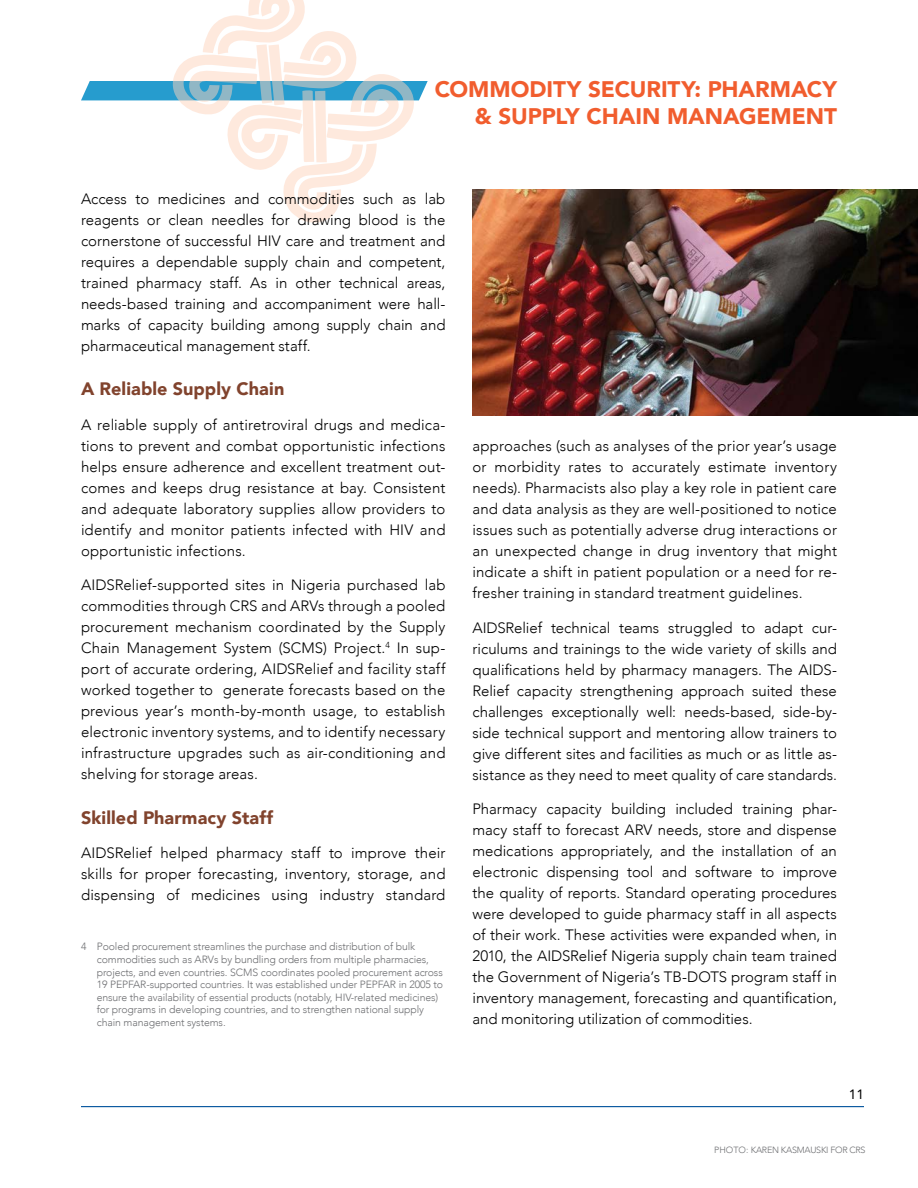
<style>
.page{position:relative;width:918px;height:1188px;background:#fff}
.page>*{position:absolute;margin:0;border:0;box-sizing:border-box;transform-origin:0 0}
.t1{font:900 22.5px/27px "Avenir";color:#f15d2e;text-align:right}
.t2{font:900 18px "Avenir";letter-spacing:.005em;color:#81432d}
.t3{font:300 15px/21px "Avenir";letter-spacing:.005em;color:#000;text-align:justify}
.t4{font:13.5px "Avenir";color:#000}
.t5{font:300 10.5px/12.6px "Avenir";letter-spacing:-.01em;color:#6d6e71}
.t6{font:300 9px "Avenir";letter-spacing:-.03em;color:#6d6e71}
</style>
<div class="page">
<hr style="left:81px;top:1106px;width:783px;height:1px;background:#00529c">
<svg style="left:81px;top:81px;width:347px;height:19px;background:#39a4d2"></svg>
<svg style="left:169px;top:0;width:247px;height:223px"></svg>
<img style="left:472px;top:189px;width:446px;height:227px">
<h1 class="t1" style="left:435px;top:75px;width:404px">COMMODITY SECURITY: PHARMACY &amp; SUPPLY CHAIN MANAGEMENT</h1>
<p class="t3" style="left:81px;top:188px;width:366px">Access to medicines and commodities such as lab reagents or clean needles for drawing blood is the cornerstone of successful HIV care and treatment and requires a dependable supply chain and competent, trained pharmacy staff. As in other technical areas, needs-based training and accompaniment were hall&shy;marks of capacity building among supply chain and pharmaceutical management staff.</p>
<p class="t2" style="left:81px;top:374px;width:205px">A Reliable Supply Chain</p>
<p class="t3" style="left:81px;top:414px;width:366px">A reliable supply of antiretroviral drugs and medica&shy;tions to prevent and combat opportunistic infections helps ensure adherence and excellent treatment out&shy;comes and keeps drug resistance at bay. Consistent and adequate laboratory supplies allow providers to identify and monitor patients infected with HIV and opportunistic infections.</p>
<p class="t3" style="left:81px;top:575px;width:366px">AIDSRelief-supported sites in Nigeria purchased lab commodities through CRS and ARVs through a pooled procurement mechanism coordinated by the Supply Chain Management System (SCMS) Project.<sup>4</sup> In sup&shy;port of accurate ordering, AIDSRelief and facility staff worked together to generate forecasts based on the previous year’s month-by-month usage, to establish electronic inventory systems, and to identify necessary infrastructure upgrades such as air-conditioning and shelving for storage areas.</p>
<p class="t2" style="left:81px;top:802px;width:194px">Skilled Pharmacy Staff</p>
<p class="t3" style="left:81px;top:842px;width:366px">AIDSRelief helped pharmacy staff to improve their skills for proper forecasting, inventory, storage, and dispensing of medicines using industry standard</p>
<p class="t5" style="left:97px;top:940px;width:348px;text-indent:-16px">4 Pooled procurement streamlines the purchase and distribution of bulk commodities such as ARVs by bundling orders from multiple pharmacies, projects, and even countries. SCMS coordinates pooled procurement across 19 PEPFAR-supported countries. It was established under PEPFAR in 2005 to ensure the availability of essential products (notably, HIV-related medicines) for programs in developing countries, and to strengthen national supply chain management systems.</p>
<p class="t3" style="left:472px;top:435px;width:366px">approaches (such as analyses of the prior year’s usage or morbidity rates to accurately estimate inventory needs). Pharmacists also play a key role in patient care and data analysis as they are well-positioned to notice issues such as potentially adverse drug interactions or an unexpected change in drug inventory that might indicate a shift in patient population or a need for re&shy;fresher training in standard treatment guidelines.</p>
<p class="t3" style="left:472px;top:617px;width:366px">AIDSRelief technical teams struggled to adapt cur&shy;riculums and trainings to the wide variety of skills and qualifications held by pharmacy managers. The AIDS-Relief capacity strengthening approach suited these challenges exceptionally well: needs-based, side-by&shy;side technical support and mentoring allow trainers to give different sites and facilities as much or as little as&shy;sistance as they need to meet quality of care standards.</p>
<p class="t3" style="left:472px;top:798px;width:366px">Pharmacy capacity building included training phar&shy;macy staff to forecast ARV needs, store and dispense medications appropriately, and the installation of an electronic dispensing tool and software to improve the quality of reports. Standard operating procedures were developed to guide pharmacy staff in all aspects of their work. These activities were expanded when, in 2010, the AIDSRelief Nigeria supply chain team trained the Government of Nigeria’s TB-DOTS program staff in inventory management, forecasting and quantification, and monitoring utilization of commodities.</p>
<p class="t4" style="left:849px;top:1083px;width:17px">11</p>
<p class="t6" style="left:714px;top:1145px;width:153px">PHOTO: KAREN KASMAUSKI FOR CRS</p>
</div>
